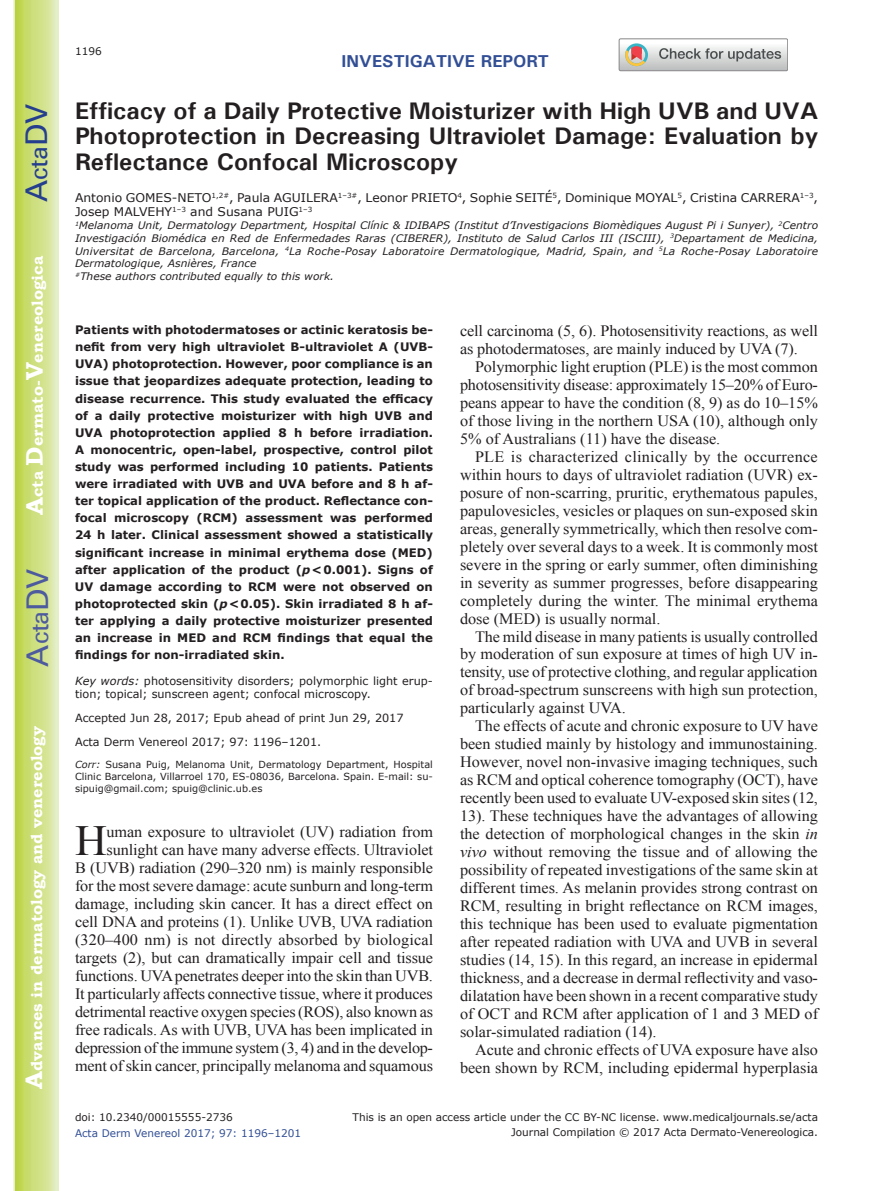
<style>
.page{position:relative;width:893px;height:1191px;background:#fff}
.page>*{position:absolute;margin:0;border:0;box-sizing:border-box;transform-origin:0 0}
.t1{font:42.9px "Times New Roman";color:#231f20}
.t2{font:30px "Univers";color:#4d5a9e}
.t3{font:30px "Univers";color:#253f8e}
.t4{font:700 24px/25.5px "Univers";color:#231f20;text-align:justify}
.t5{font:700 17.25px "Univers";color:#324f95}
.t6{font:15.75px/18px "Times New Roman";letter-spacing:-.005em;color:#231f20;text-align:justify}
.t7{font:700 15.75px "Bookman Old Style";color:#fff}
.t8{font:12px/14.4px "Verdana";color:#231f20}
.t9{font:700 11.7px/17.1px "Verdana";color:#231f20;text-align:justify}
.t10{font:11.25px/13.5px "Verdana";color:#231f20}
.t11{font:10.5px "Verdana";color:#231f20}
.t12{font:10.5px "Verdana";color:#324f95}
.t13{font:italic 10.35px/12.8px "Verdana";color:#231f20}
.t14{font:9.75px/11.7px "Verdana";color:#231f20;text-align:justify}
.s1{font-size:24px}
.s2{font-style:italic}
</style>
<div class="page">
<svg style="left:14px;top:0;width:45px;height:1191px;background:#cfe084"></svg>
<svg style="left:619px;top:39px;width:169px;height:32px"></svg>
<h2 class="t3" style="left:19px;top:202px;width:100px;rotate:-90deg">A<span class="s1">cta</span>DV</h2>
<p class="t7" style="left:28px;top:515px;width:260px;rotate:-90deg"><span class="s1">A</span>cta <span class="s1">D</span>ermato-<span class="s1">V</span>enereologica</p>
<h2 class="t2" style="left:20px;top:666px;width:100px;rotate:-90deg">A<span class="s1">cta</span>DV</h2>
<p class="t7" style="left:27px;top:1088px;width:364px;rotate:-90deg"><span class="s1">A</span>dvances in dermatology and venereology</p>
<p class="t11" style="left:75px;top:44px;width:28px">1196</p>
<p class="t5" style="left:342px;top:50px;width:209px">INVESTIGATIVE REPORT</p>
<h3 class="t4" style="left:75px;top:97px;width:745px">Efficacy of a Daily Protective Moisturizer with High UVB and UVA Photoprotection in Decreasing Ultraviolet Damage: Evaluation by Reflectance Confocal Microscopy</h3>
<p class="t8" style="left:75px;top:191px;width:745px">Antonio GOMES-NETO<sup>1,2#</sup>, Paula AGUILERA<sup>1–3#</sup>, Leonor PRIETO<sup>4</sup>, Sophie SEITÉ<sup>5</sup>, Dominique MOYAL<sup>5</sup>, Cristina CARRERA<sup>1–3</sup>,<br>Josep MALVEHY<sup>1–3</sup> and Susana PUIG<sup>1–3</sup></p>
<p class="t13" style="left:75px;top:219px;width:745px"><sup>1</sup>Melanoma Unit, Dermatology Department, Hospital Clínic &amp; IDIBAPS (Institut d’Investigacions Biomèdiques August Pi i Sunyer), <sup>2</sup>Centro Investigación Biomédica en Red de Enfermedades Raras (CIBERER), Instituto de Salud Carlos III (ISCIII), <sup>3</sup>Departament de Medicina, Universitat de Barcelona, Barcelona, <sup>4</sup>La Roche-Posay Laboratoire Dermatologique, Madrid, Spain, and <sup>5</sup>La Roche-Posay Laboratoire Dermatologique, Asnières, France<br><sup>#</sup>These authors contributed equally to this work.</p>
<p class="t9" style="left:75px;top:321px;width:359px">Patients with photodermatoses or actinic keratosis be&shy;nefit from very high ultraviolet B-ultraviolet A (UVB-UVA) photoprotection. However, poor compliance is an issue that jeopardizes adequate protection, leading to disease recurrence. This study evaluated the efficacy of a daily protective moisturizer with high UVB and UVA photoprotection applied 8 h before irradiation.<br>A monocentric, open-label, prospective, control pilot study was performed including 10 patients. Patients were irradiated with UVB and UVA before and 8 h af&shy;ter topical application of the product. Reflectance con&shy;focal microscopy (RCM) assessment was performed 24 h later. Clinical assessment showed a statistically significant increase in minimal erythema dose (MED) after application of the product (<span class="s2">p</span>&lt;0.001). Signs of UV damage according to RCM were not observed on photoprotected skin (<span class="s2">p</span>&lt;0.05). Skin irradiated 8 h af&shy;ter applying a daily protective moisturizer presented an increase in MED and RCM findings that equal the findings for non-irradiated skin.</p>
<p class="t10" style="left:75px;top:674px;width:359px"><span class="s2">Key words:</span> photosensitivity disorders; polymorphic light erup&shy;tion; topical; sunscreen agent; confocal microscopy.</p>
<p class="t10" style="left:75px;top:706px;width:330px;line-height:24px">Accepted Jun 28, 2017; Epub ahead of print Jun 29, 2017<br>Acta Derm Venereol 2017; 97: 1196–1201.</p>
<p class="t14" style="left:75px;top:759px;width:359px"><span class="s2">Corr:</span> Susana Puig, Melanoma Unit, Dermatology Department, Hospital Clinic Barcelona, Villarroel 170, ES-08036, Barcelona. Spain. E-mail: su&shy;sipuig@gmail.com; spuig@clinic.ub.es</p>
<h1 class="t1" style="left:75px;top:811px;width:33px">H</h1>
<p class="t6" style="left:75px;top:822px;width:360px;text-align:right">uman exposure to ultraviolet (UV) radiation from sunlight can have many adverse effects. Ultraviolet<br>B (UVB) radiation (290–320 nm) is mainly responsible for the most severe damage: acute sunburn and long-term damage, including skin cancer. It has a direct effect on cell DNA and proteins (1). Unlike UVB, UVA radiation (320–400 nm) is not directly absorbed by biological targets (2), but can dramatically impair cell and tissue functions. UVA penetrates deeper into the skin than UVB.<br>It particularly affects connective tissue, where it produces detrimental reactive oxygen species (ROS), also known as free radicals. As with UVB, UVA has been implicated in depression of the immune system (3, 4) and in the develop&shy;ment of skin cancer, principally melanoma and squamous</p>
<p class="t6" style="left:460px;top:321px;width:360px">cell carcinoma (5, 6). Photosensitivity reactions, as well as photodermatoses, are mainly induced by UVA (7).</p>
<p class="t6" style="left:460px;top:357px;width:360px;text-indent:15px">Polymorphic light eruption (PLE) is the most common photosensitivity disease: approximately 15–20% of Euro&shy;peans appear to have the condition (8, 9) as do 10–15% of those living in the northern USA (10), although only 5% of Australians (11) have the disease.</p>
<p class="t6" style="left:460px;top:447px;width:359px;text-indent:15px">PLE is characterized clinically by the occurrence within hours to days of ultraviolet radiation (UVR) ex&shy;posure of non-scarring, pruritic, erythematous papules, papulovesicles, vesicles or plaques on sun-exposed skin areas, generally symmetrically, which then resolve com&shy;pletely over several days to a week. It is commonly most severe in the spring or early summer, often diminishing in severity as summer progresses, before disappearing completely during the winter. The minimal erythema dose (MED) is usually normal.</p>
<p class="t6" style="left:460px;top:627px;width:359px;text-indent:15px">The mild disease in many patients is usually controlled by moderation of sun exposure at times of high UV in&shy;tensity, use of protective clothing, and regular application of broad-spectrum sunscreens with high sun protection, particularly against UVA.</p>
<p class="t6" style="left:460px;top:717px;width:360px;text-indent:15px">The effects of acute and chronic exposure to UV have been studied mainly by histology and immunostaining.<br>However, novel non-invasive imaging techniques, such as RCM and optical coherence tomography (OCT), have recently been used to evaluate UV-exposed skin sites (12, 13). These techniques have the advantages of allowing the detection of morphological changes in the skin <span class="s2">in vivo</span> without removing the tissue and of allowing the possibility of repeated investigations of the same skin at different times. As melanin provides strong contrast on RCM, resulting in bright reflectance on RCM images, this technique has been used to evaluate pigmentation after repeated radiation with UVA and UVB in several studies (14, 15). In this regard, an increase in epidermal thickness, and a decrease in dermal reflectivity and vaso&shy;dilatation have been shown in a recent comparative study of OCT and RCM after application of 1 and 3 MED of solar-simulated radiation (14).</p>
<p class="t6" style="left:460px;top:1040px;width:360px;text-align:right">Acute and chronic effects of UVA exposure have also been shown by RCM, including epidermal hyperplasia</p>
<p class="t11" style="left:75px;top:1110px;width:159px">doi: 10.2340/00015555-2736</p>
<p class="t12" style="left:75px;top:1126px;width:228px">Acta Derm Venereol 2017; 97: 1196–1201</p>
<p class="t11" style="left:353px;top:1110px;width:467px">This is an open access article under the CC BY-NC license. www.medicaljournals.se/acta</p>
<p class="t11" style="left:511px;top:1125px;width:308px">Journal Compilation © 2017 Acta Dermato-Venereologica.</p>
</div>
